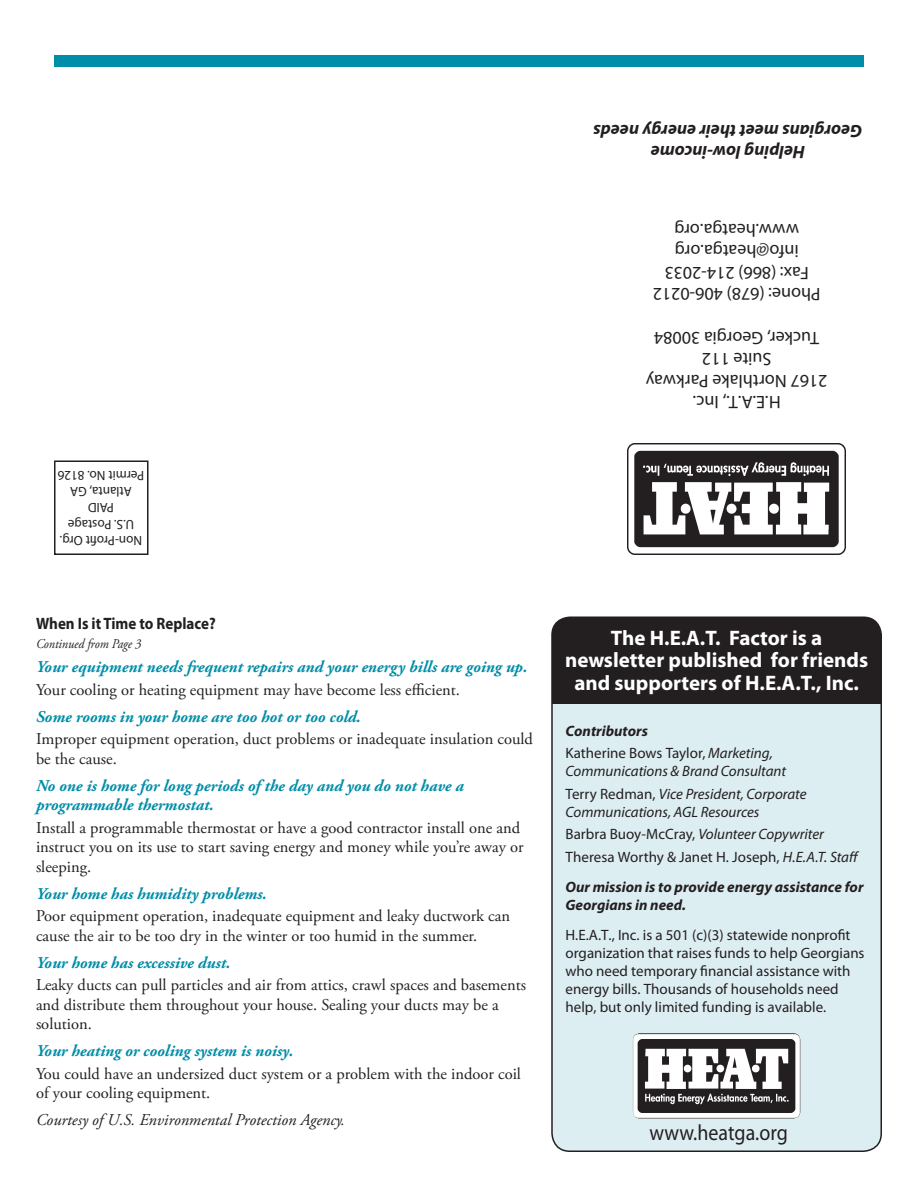
<style>
.page{position:relative;width:918px;height:1188px;background:#fff}
.page>*{position:absolute;margin:0;border:0;box-sizing:border-box;transform-origin:0 0}
.t1{font:22.2px "Myriad Pro";color:#231f20;scale:.9 1}
.t2{font:700 21px/22.5px "Myriad Pro";color:#fff;text-align:center}
.t3{font:18px "Myriad Pro";color:#231f20}
.t4{font:italic 700 18px/21.6px "Myriad";color:#231f20;text-align:center}
.t5{font:16.5px/19.5px "Adobe Garamond Pro";color:#231f20}
.t6{font:italic 700 16.5px/19.5px "Adobe Garamond Pro";color:#008da8}
.t7{font:italic 16.5px "Adobe Garamond Pro";color:#231f20}
.t8{font:700 16.5px "Myriad Pro";color:#231f20;scale:.91 1}
.t9{font:15px/18px "Myriad Pro";color:#231f20}
.t10{font:italic 15px/18px "Myriad Pro";letter-spacing:-.005em;color:#231f20}
.t11{font:italic 700 15px/18px "Myriad Pro";color:#231f20}
.t12{font:13.5px "Myriad Pro";color:#231f20}
.t13{font:italic 13.5px "Adobe Garamond Pro";color:#231f20;scale:.91 1}
.s1{font-style:normal}
.s2{font-style:italic}
</style>
<div class="page">
<img style="left:628px;top:443px;width:218px;height:111px">
<div style="left:54px;top:56px;width:810px;height:11px;background:#008da8"></div>
<div style="left:54px;top:460px;width:94px;height:95px;border:2px solid #231f20"></div>
<div style="left:552px;top:617px;width:329px;height:534px;background:#ddeef3;border-radius:18px"></div>
<div style="left:552px;top:617px;width:329px;height:87px;background:#231f20"></div>
<div style="left:551px;top:616px;width:331px;height:536px;border:2px solid #231f20;border-radius:18px"></div>
<img style="left:633px;top:1033px;width:167px;height:85px">
<p class="t12" style="left:144px;top:484px;width:88px;rotate:-180deg">Permit No. 8126</p>
<p class="t12" style="left:132px;top:500px;width:63px;rotate:-180deg">Atlanta, GA</p>
<p class="t12" style="left:114px;top:516px;width:27px;rotate:-180deg">PAID</p>
<p class="t12" style="left:134px;top:532px;width:68px;rotate:-180deg">U.S. Postage</p>
<p class="t12" style="left:142px;top:549px;width:84px;rotate:-180deg">Non-Profit Org.</p>
<p class="t8" style="left:36px;top:613px;width:199px">When Is it Time to Replace?</p>
<p class="t13" style="left:36px;top:636px;width:117px">Continued from Page 3</p>
<p class="t6" style="left:36px;top:658px;width:493px">Your equipment needs frequent repairs and your energy bills are going up.</p>
<p class="t5" style="left:36px;top:680px;width:426px">Your cooling or heating equipment may have become less efficient.</p>
<p class="t6" style="left:36px;top:707px;width:326px">Some rooms in your home are too hot or too cold.</p>
<p class="t5" style="left:36px;top:730px;width:499px">Improper equipment operation, duct problems or inadequate insulation could be the cause.</p>
<p class="t6" style="left:36px;top:776px;width:429px">No one is home for long periods of the day and you do not have a programmable thermostat.</p>
<p class="t5" style="left:36px;top:818px;width:489px">Install a programmable thermostat or have a good contractor install one and instruct you on its use to start saving energy and money while you’re away or sleeping.</p>
<p class="t6" style="left:36px;top:884px;width:232px">Your home has humidity problems.</p>
<p class="t5" style="left:36px;top:907px;width:476px">Poor equipment operation, inadequate equipment and leaky ductwork can cause the air to be too dry in the winter or too humid in the summer.</p>
<p class="t6" style="left:36px;top:953px;width:196px">Your home has excessive dust.</p>
<p class="t5" style="left:36px;top:976px;width:492px">Leaky ducts can pull particles and air from attics, crawl spaces and basements and distribute them throughout your house. Sealing your ducts may be a solution.</p>
<p class="t6" style="left:36px;top:1042px;width:259px">Your heating or cooling system is noisy.</p>
<p class="t5" style="left:36px;top:1064px;width:487px">You could have an undersized duct system or a problem with the indoor coil of your cooling equipment.</p>
<p class="t7" style="left:36px;top:1110px;width:310px">Courtesy of U.S. Environmental Protection Agency.</p>
<p class="t4" style="left:862px;top:162px;width:271px;rotate:-180deg">Helping low-income<br>Georgians meet their energy needs</p>
<p class="t3" style="left:799px;top:241px;width:126px;rotate:-180deg">www.heatga.org</p>
<p class="t3" style="left:799px;top:262px;width:125px;rotate:-180deg">info@heatga.org</p>
<p class="t3" style="left:809px;top:284px;width:146px;rotate:-180deg">Fax: (866) 214-2033</p>
<p class="t3" style="left:821px;top:306px;width:169px;rotate:-180deg">Phone: (678) 406-0212</p>
<p class="t3" style="left:819px;top:349px;width:167px;rotate:-180deg">Tucker, Georgia 30084</p>
<p class="t3" style="left:771px;top:370px;width:71px;rotate:-180deg">Suite 112</p>
<p class="t3" style="left:827px;top:392px;width:183px;rotate:-180deg">2167 Northlake Parkway</p>
<p class="t3" style="left:781px;top:414px;width:89px;rotate:-180deg">H.E.A.T., Inc.</p>
<p class="t2" style="left:565px;top:626px;width:305px">The H.E.A.T. Factor is a newsletter published for friends and supporters of H.E.A.T., Inc.</p>
<p class="t11" style="left:566px;top:721px;width:84px">Contributors</p>
<p class="t10" style="left:566px;top:744px;width:222px"><span class="s1">Katherine Bows Taylor,</span> Marketing,<br>Communications &amp; Brand Consultant</p>
<p class="t10" style="left:566px;top:785px;width:243px"><span class="s1">Terry Redman,</span> Vice President, Corporate<br>Communications, AGL Resources</p>
<p class="t10" style="left:566px;top:825px;width:260px"><span class="s1">Barbra Buoy-McCray,</span> Volunteer Copywriter</p>
<p class="t9" style="left:566px;top:848px;width:295px">Theresa Worthy &amp; Janet H. Joseph, <span class="s2">H.E.A.T. Staff</span></p>
<p class="t11" style="left:566px;top:877px;width:300px">Our mission is to provide energy assistance for<br>Georgians in need.</p>
<p class="t9" style="left:566px;top:926px;width:301px">H.E.A.T., Inc. is a 501 (c)(3) statewide nonprofit organization that raises funds to help Georgians who need temporary financial assistance with energy bills. Thousands of households need help, but only limited funding is available.</p>
<p class="t1" style="left:650px;top:1118px;width:155px">www.heatga.org</p>
</div>
